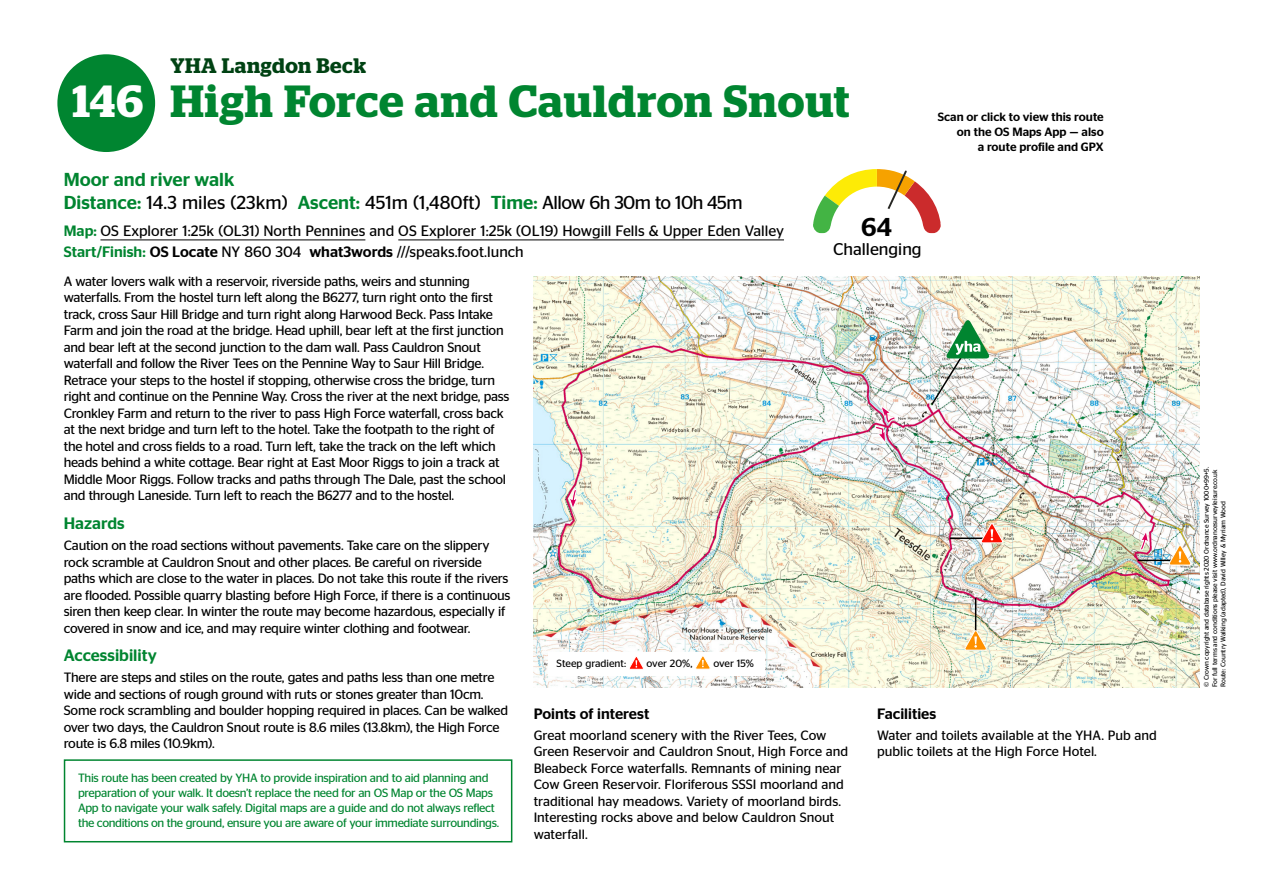
<style>
.page{position:relative;width:1263px;height:893px;background:#fff}
.page>*{position:absolute;margin:0;border:0;box-sizing:border-box;transform-origin:0 0}
.t1{font:600 45px "Stag";letter-spacing:.02em;color:#008530}
.t2{font:500 25.8px "Stag Sans";color:#000}
.t3{font:600 21px "Stag";letter-spacing:.025em;color:#004213}
.t4{font:18.75px/23.1px "Stag Sans";letter-spacing:-.005em;color:#000}
.t5{font:16.95px "Stag Sans";color:#000}
.t6{font:500 16.5px "Stag Sans";color:#008530}
.t7{font:15px/21px "Stag Sans";color:#000}
.t8{font:500 15px "Stag Sans";color:#000}
.t9{font:13.5px/16.5px "Stag Sans";letter-spacing:-.02em;color:#000}
.t10{font:13.5px/16.5px "Stag Sans";color:#000}
.t11{font:12px/15px "Stag Sans";letter-spacing:-.025em;color:#008530}
.t12{font:500 12px/15px "Stag Sans";color:#000;text-align:right}
.t13{font:10.5px "Stag Sans";color:#000}
.t14{font:6.75px/8.2px "Stag Sans";letter-spacing:-.01em;color:#000}
.s1{color:#fff}
.s2{font-weight:500;color:#008530}
.s3{font-weight:500}
</style>
<div class="page">
<div style="left:57px;top:54px;width:98px;height:98px;background:#008530;border-radius:50%"></div>
<hr style="left:100px;top:240px;width:265px;height:1px;background:#000">
<hr style="left:398px;top:240px;width:386px;height:1px;background:#000">
<div style="left:64px;top:759px;width:448px;height:83px;border:2px solid #008530"></div>
<svg style="left:813px;top:169px;width:128px;height:65px"></svg>
<img style="left:534px;top:276px;width:665px;height:411px">
<img style="left:930px;top:320px;width:59px;height:86px">
<div style="left:549px;top:652px;width:216px;height:23px;background:#fff"></div>
<svg style="left:629px;top:656px;width:15px;height:14px"></svg>
<svg style="left:695px;top:656px;width:15px;height:14px"></svg>
<hr style="left:1138px;top:560px;width:44px;height:1px;background:#000">
<hr style="left:975px;top:599px;width:1px;height:43px;background:#000">
<hr style="left:950px;top:537px;width:44px;height:2px;background:#000">
<svg style="left:1168px;top:545px;width:24px;height:21px"></svg>
<svg style="left:964px;top:630px;width:23px;height:21px"></svg>
<svg style="left:981px;top:523px;width:22px;height:20px"></svg>
<svg style="left:874px;top:405px;width:23px;height:38px"></svg>
<svg style="left:568px;top:488px;width:10px;height:21px"></svg>
<svg style="left:1140px;top:522px;width:9px;height:29px"></svg>
<h3 class="t3" style="left:170px;top:54px;width:197px">YHA Langdon Beck</h3>
<h1 class="t1" style="left:72px;top:75px;width:778px"><span class="s1">146</span> High Force and Cauldron Snout</h1>
<h3 class="t4" style="left:64px;top:167px;width:680px"><span class="s2">Moor and river walk<br>Distance:</span> 14.3 miles (23km) <span class="s2">Ascent:</span> 451m (1,480ft) <span class="s2">Time:</span> Allow 6h 30m to 10h 45m</h3>
<p class="t7" style="left:64px;top:220px;width:722px"><span class="s2">Map:</span> OS Explorer 1:25k (OL31) North Pennines and OS Explorer 1:25k (OL19) Howgill Fells &amp; Upper Eden Valley<br><span class="s2">Start/Finish:</span> <span class="s3">OS Locate</span> NY 860 304 <span class="s3">what3words</span> ///speaks.foot.lunch</p>
<h2 class="t2" style="left:861px;top:212px;width:32px">64</h2>
<p class="t5" style="left:833px;top:239px;width:90px">Challenging</p>
<p class="t12" style="left:938px;top:109px;width:167px">Scan or click to view this route on the OS Maps App — also<br>a route profile and GPX</p>
<p class="t9" style="left:64px;top:273px;width:447px">A water lovers walk with a reservoir, riverside paths, weirs and stunning waterfalls. From the hostel turn left along the B6277, turn right onto the first track, cross Saur Hill Bridge and turn right along Harwood Beck. Pass Intake Farm and join the road at the bridge. Head uphill, bear left at the first junction and bear left at the second junction to the dam wall. Pass Cauldron Snout waterfall and follow the River Tees on the Pennine Way to Saur Hill Bridge.<br>Retrace your steps to the hostel if stopping, otherwise cross the bridge, turn right and continue on the Pennine Way. Cross the river at the next bridge, pass Cronkley Farm and return to the river to pass High Force waterfall, cross back at the next bridge and turn left to the hotel. Take the footpath to the right of the hotel and cross fields to a road. Turn left, take the track on the left which heads behind a white cottage. Bear right at East Moor Riggs to join a track at Middle Moor Riggs. Follow tracks and paths through The Dale, past the school and through Laneside. Turn left to reach the B6277 and to the hostel.</p>
<p class="t6" style="left:64px;top:513px;width:62px">Hazards</p>
<p class="t9" style="left:64px;top:537px;width:448px">Caution on the road sections without pavements. Take care on the slippery rock scramble at Cauldron Snout and other places. Be careful on riverside paths which are close to the water in places. Do not take this route if the rivers are flooded. Possible quarry blasting before High Force, if there is a continuous siren then keep clear. In winter the route may become hazardous, especially if covered in snow and ice, and may require winter clothing and footwear.</p>
<p class="t6" style="left:64px;top:646px;width:95px">Accessibility</p>
<p class="t9" style="left:64px;top:669px;width:446px">There are steps and stiles on the route, gates and paths less than one metre wide and sections of rough ground with ruts or stones greater than 10cm.<br>Some rock scrambling and boulder hopping required in places. Can be walked over two days, the Cauldron Snout route is 8.6 miles (13.8km), the High Force route is 6.8 miles (10.9km).</p>
<p class="t11" style="left:78px;top:770px;width:422px">This route has been created by YHA to provide inspiration and to aid planning and preparation of your walk. It doesn’t replace the need for an OS Map or the OS Maps App to navigate your walk safely. Digital maps are a guide and do not always reflect the conditions on the ground, ensure you are aware of your immediate surroundings.</p>
<p class="t13" style="left:557px;top:657px;width:71px">Steep gradient:</p>
<p class="t13" style="left:646px;top:657px;width:47px">over 20%,</p>
<p class="t13" style="left:713px;top:657px;width:42px">over 15%</p>
<p class="t8" style="left:534px;top:705px;width:117px">Points of interest</p>
<p class="t10" style="left:534px;top:727px;width:316px">Great moorland scenery with the River Tees, Cow Green Reservoir and Cauldron Snout, High Force and Bleabeck Force waterfalls. Remnants of mining near Cow Green Reservoir. Floriferous SSSI moorland and traditional hay meadows. Variety of moorland birds.<br>Interesting rocks above and below Cauldron Snout waterfall.</p>
<p class="t8" style="left:877px;top:705px;width:61px">Facilities</p>
<p class="t10" style="left:877px;top:727px;width:281px">Water and toilets available at the YHA. Pub and public toilets at the High Force Hotel.</p>
<p class="t14" style="left:1202px;top:687px;width:222px;rotate:-90deg">© Crown copyright and database rights 2020 Ordnance Survey 1000+99+5.<br>For full terms and conditions please visit www.ordnancesurveyleisure.co.uk<br>Route: Country Walking (adapted), David Willey &amp; Myriam Wood</p>
</div>
